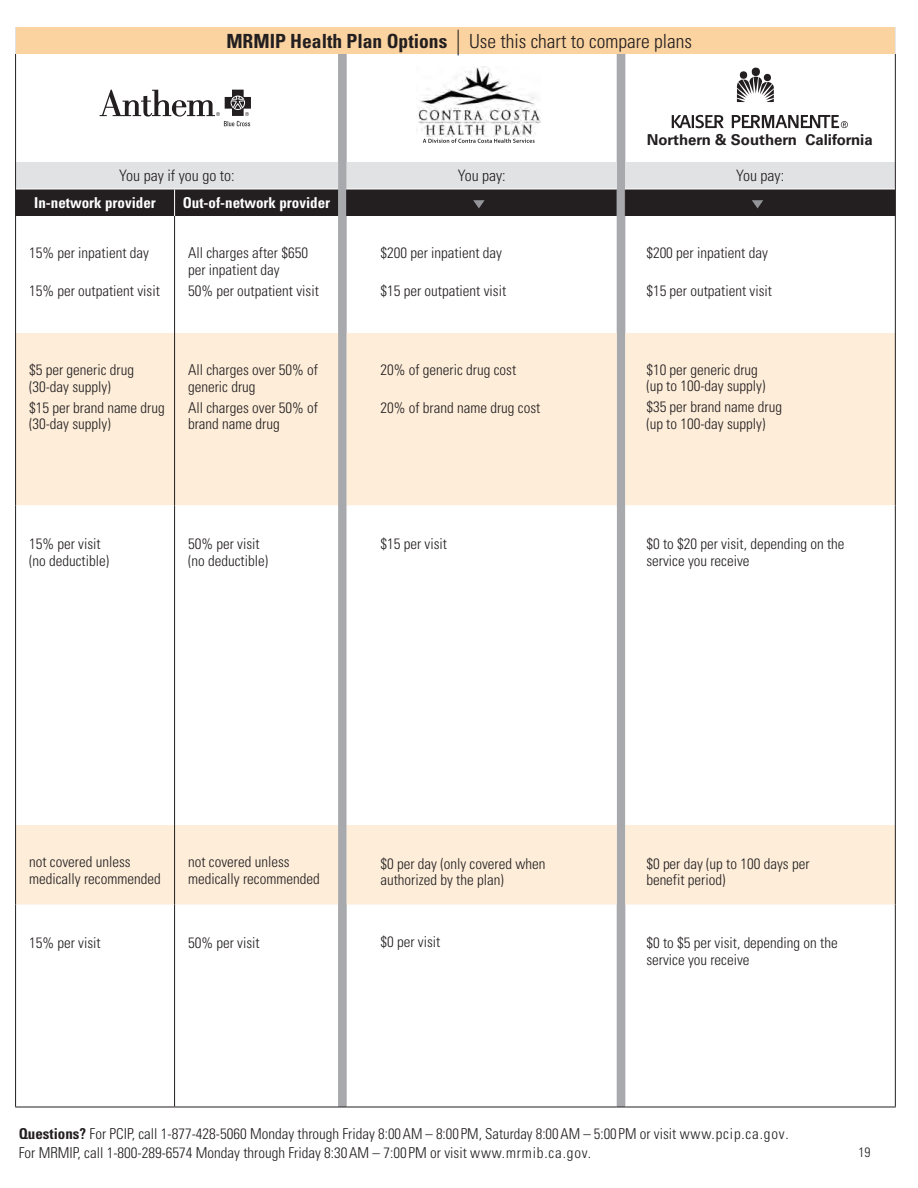
<style>
.page{position:relative;width:918px;height:1188px;background:#fff}
.page>*{position:absolute;margin:0;border:0;box-sizing:border-box;transform-origin:0 0}
.t1{font:300 condensed 19.5px "Univers LT Std";color:#231f20}
.t2{font:300 condensed 15.75px "Univers LT Std";color:#231f20}
.t3{font:300 condensed 15px/16.5px "Univers LT Std";color:#231f20}
.t4{font:700 condensed 15px "Univers LT Std";color:#fff}
.t5{font:700 15px "Univers LT Std";color:#231f20}
.t6{font:300 condensed 13.5px "Univers LT Std";color:#231f20}
.s1{font-weight:700}
.s2{font-size:25.8px}
</style>
<div class="page">
<div style="left:16px;top:27px;width:879px;height:27px;background:#fbd3a0"></div>
<svg style="left:338px;top:54px;width:287px;height:1053px"></svg>
<div style="left:16px;top:333px;width:879px;height:571px;background:#fdedd9"></div>
<svg style="left:16px;top:506px;width:879px;height:319px"></svg>
<svg style="left:15px;top:27px;width:1px;height:27px"></svg>
<svg style="left:895px;top:27px;width:1px;height:27px"></svg>
<hr style="left:15px;top:54px;width:1px;height:108px;background:#231f20">
<hr style="left:895px;top:54px;width:1px;height:108px;background:#231f20">
<hr style="left:15px;top:216px;width:1px;height:117px;background:#231f20">
<hr style="left:174px;top:216px;width:1px;height:117px;background:#231f20">
<hr style="left:895px;top:216px;width:1px;height:117px;background:#231f20">
<hr style="left:15px;top:333px;width:1px;height:173px;background:#231f20">
<hr style="left:174px;top:333px;width:1px;height:173px;background:#231f20">
<hr style="left:895px;top:333px;width:1px;height:173px;background:#231f20">
<hr style="left:15px;top:506px;width:1px;height:319px;background:#231f20">
<hr style="left:174px;top:506px;width:1px;height:319px;background:#231f20">
<hr style="left:895px;top:506px;width:1px;height:319px;background:#231f20">
<hr style="left:15px;top:825px;width:1px;height:79px;background:#231f20">
<hr style="left:174px;top:825px;width:1px;height:79px;background:#231f20">
<hr style="left:895px;top:825px;width:1px;height:79px;background:#231f20">
<hr style="left:15px;top:904px;width:1px;height:203px;background:#231f20">
<hr style="left:15px;top:1107px;width:160px;height:1px;background:#231f20">
<hr style="left:174px;top:904px;width:1px;height:203px;background:#231f20">
<hr style="left:175px;top:1107px;width:163px;height:1px;background:#231f20">
<hr style="left:347px;top:1107px;width:270px;height:1px;background:#231f20">
<hr style="left:895px;top:904px;width:1px;height:203px;background:#231f20">
<hr style="left:625px;top:1107px;width:271px;height:1px;background:#231f20">
<svg style="left:15px;top:162px;width:881px;height:54px;background:#858385"></svg>
<svg style="left:737px;top:68px;width:37px;height:34px"></svg>
<svg style="left:672px;top:115px;width:52px;height:13px"></svg>
<svg style="left:732px;top:115px;width:116px;height:13px"></svg>
<svg style="left:100px;top:90px;width:151px;height:36px"></svg>
<img style="left:416px;top:66px;width:124px;height:71px">
<svg style="left:423px;top:139px;width:112px;height:4px"></svg>
<h1 class="t1" style="left:226px;top:29px;width:467px"><span class="s1">MRMIP Health Plan Options</span> <span class="s2">|</span> Use this chart to compare plans</h1>
<p class="t5" style="left:647px;top:131px;width:227px">Northern &amp; Southern California</p>
<p class="t2" style="left:119px;top:166px;width:117px">You pay if you go to:</p>
<p class="t2" style="left:458px;top:166px;width:50px">You pay:</p>
<p class="t2" style="left:736px;top:166px;width:50px">You pay:</p>
<p class="t4" style="left:34px;top:194px;width:123px">In-network provider</p>
<p class="t4" style="left:183px;top:194px;width:149px">Out-of-network provider</p>
<p class="t3" style="left:29px;top:245px;width:121px">15% per inpatient day</p>
<p class="t3" style="left:29px;top:282px;width:132px">15% per outpatient visit</p>
<p class="t3" style="left:188px;top:245px;width:121px">All charges after $650 per inpatient day</p>
<p class="t3" style="left:188px;top:282px;width:132px">50% per outpatient visit</p>
<p class="t3" style="left:380px;top:245px;width:123px">$200 per inpatient day</p>
<p class="t3" style="left:380px;top:282px;width:127px">$15 per outpatient visit</p>
<p class="t3" style="left:646px;top:245px;width:123px">$200 per inpatient day</p>
<p class="t3" style="left:646px;top:282px;width:127px">$15 per outpatient visit</p>
<p class="t3" style="left:29px;top:362px;width:106px">$5 per generic drug (30-day supply)</p>
<p class="t3" style="left:29px;top:399px;width:137px">$15 per brand name drug (30-day supply)</p>
<p class="t3" style="left:188px;top:362px;width:131px">All charges over 50% of generic drug</p>
<p class="t3" style="left:188px;top:399px;width:131px">All charges over 50% of brand name drug</p>
<p class="t3" style="left:380px;top:362px;width:137px">20% of generic drug cost</p>
<p class="t3" style="left:380px;top:399px;width:161px">20% of brand name drug cost</p>
<p class="t3" style="left:646px;top:361px;width:121px">$10 per generic drug (up to 100-day supply)</p>
<p class="t3" style="left:646px;top:399px;width:137px">$35 per brand name drug (up to 100-day supply)</p>
<p class="t3" style="left:29px;top:536px;width:81px">15% per visit (no deductible)</p>
<p class="t3" style="left:188px;top:536px;width:81px">50% per visit (no deductible)</p>
<p class="t3" style="left:380px;top:536px;width:68px">$15 per visit</p>
<p class="t3" style="left:646px;top:536px;width:200px">$0 to $20 per visit, depending on the service you receive</p>
<p class="t3" style="left:29px;top:854px;width:133px">not covered unless medically recommended</p>
<p class="t3" style="left:188px;top:854px;width:133px">not covered unless medically recommended</p>
<p class="t3" style="left:380px;top:855px;width:166px">$0 per day (only covered when authorized by the plan)</p>
<p class="t3" style="left:646px;top:855px;width:165px">$0 per day (up to 100 days per benefit period)</p>
<p class="t3" style="left:29px;top:935px;width:73px">15% per visit</p>
<p class="t3" style="left:188px;top:935px;width:73px">50% per visit</p>
<p class="t3" style="left:380px;top:933px;width:61px">$0 per visit</p>
<p class="t3" style="left:646px;top:935px;width:193px">$0 to $5 per visit, depending on the service you receive</p>
<p class="t3" style="left:19px;top:1125px;width:772px;line-height:18.8px"><span class="s1">Questions?</span> For PCIP, call 1-877-428-5060 Monday through Friday 8:00AM – 8:00 PM, Saturday 8:00AM – 5:00 PM or visit www.pcip.ca.gov.<br>For MRMIP, call 1-800-289-6574 Monday through Friday 8:30AM – 7:00 PM or visit www.mrmib.ca.gov.</p>
<p class="t6" style="left:859px;top:1144px;width:13px">19</p>
</div>
